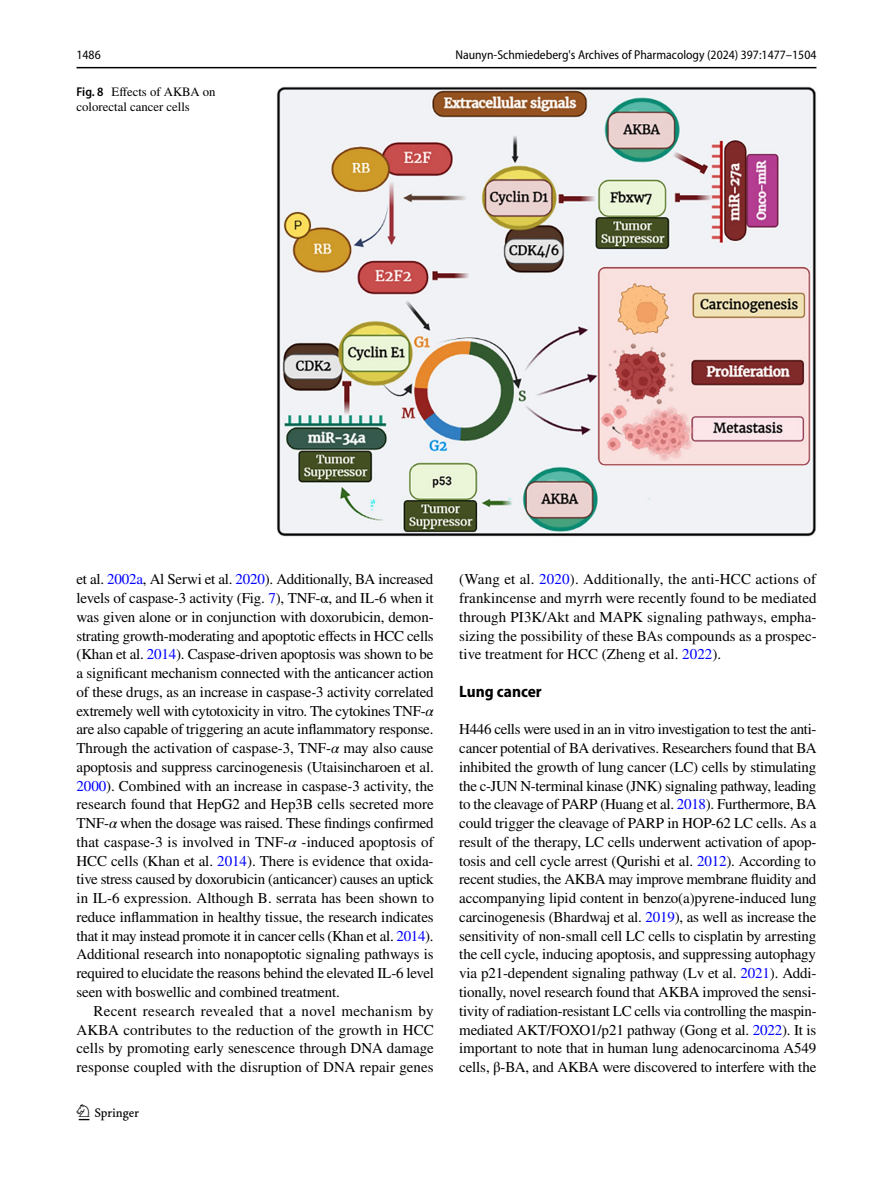
<style>
.page{position:relative;width:893px;height:1187px;background:#fff}
.page>*{position:absolute;margin:0;border:0;box-sizing:border-box;transform-origin:0 0}
.t1{font:22.5px "Springnew Regular 2";color:#000}
.t2{font:700 semi-condensed 16.5px "Myriad Pro";color:#000}
.t3{font:15px/18.8px "STIX";letter-spacing:-.005em;color:#000;text-align:justify}
.t4{font:semi-condensed 12.75px "Myriad Pro";color:#000}
.t5{font:12.75px/15px "STIX";color:#000}
.s1{font-family:"Myriad Pro";font-weight:600;font-stretch:semi-condensed}
.s2{color:#00f}
.s3{font-style:italic}
</style>
<div class="page">
<hr style="left:77px;top:67px;width:739px;height:1px;background:#000">
<img style="left:276px;top:87px;width:540px;height:449px">
<p class="t4" style="left:77px;top:48px;width:26px">1486</p>
<p class="t4" style="left:455px;top:48px;width:362px">Naunyn-Schmiedeberg's Archives of Pharmacology (2024) 397:1477–1504</p>
<p class="t5" style="left:77px;top:85px;width:141px"><span class="s1">Fig. 8</span> Effects of AKBA on colorectal cancer cells</p>
<p class="t3" style="left:77px;top:571px;width:359px">et al. <span class="s2">2002a</span>, Al Serwi et al. <span class="s2">2020</span>). Additionally, BA increased levels of caspase-3 activity (Fig. <span class="s2">7</span>), TNF-α, and IL-6 when it was given alone or in conjunction with doxorubicin, demon&shy;strating growth-moderating and apoptotic effects in HCC cells (Khan et al. <span class="s2">2014</span>). Caspase-driven apoptosis was shown to be a significant mechanism connected with the anticancer action of these drugs, as an increase in caspase-3 activity correlated extremely well with cytotoxicity in vitro. The cytokines TNF-<span class="s3">α </span>are also capable of triggering an acute inflammatory response.<br>Through the activation of caspase-3, TNF-<span class="s3">α</span> may also cause apoptosis and suppress carcinogenesis (Utaisincharoen et al.<br><span class="s2">2000</span>). Combined with an increase in caspase-3 activity, the research found that HepG2 and Hep3B cells secreted more TNF-<span class="s3">α</span> when the dosage was raised. These findings confirmed that caspase-3 is involved in TNF-<span class="s3">α</span> -induced apoptosis of HCC cells (Khan et al. <span class="s2">2014</span>). There is evidence that oxida&shy;tive stress caused by doxorubicin (anticancer) causes an uptick in IL-6 expression. Although B. serrata has been shown to reduce inflammation in healthy tissue, the research indicates that it may instead promote it in cancer cells (Khan et al. <span class="s2">2014</span>).<br>Additional research into nonapoptotic signaling pathways is required to elucidate the reasons behind the elevated IL-6 level seen with boswellic and combined treatment.</p>
<p class="t3" style="left:77px;top:1002px;width:359px;text-indent:17px">Recent research revealed that a novel mechanism by AKBA contributes to the reduction of the growth in HCC cells by promoting early senescence through DNA damage response coupled with the disruption of DNA repair genes</p>
<h1 class="t1" style="left:79px;top:1104px;width:62px">1 3</h1>
<p class="t3" style="left:459px;top:571px;width:359px">(Wang et al. <span class="s2">2020</span>). Additionally, the anti-HCC actions of frankincense and myrrh were recently found to be mediated through PI3K/Akt and MAPK signaling pathways, empha&shy;sizing the possibility of these BAs compounds as a prospec&shy;tive treatment for HCC (Zheng et al. <span class="s2">2022</span>).</p>
<p class="t2" style="left:459px;top:682px;width:84px">Lung cancer</p>
<p class="t3" style="left:459px;top:721px;width:359px">H446 cells were used in an in vitro investigation to test the anti&shy;cancer potential of BA derivatives. Researchers found that BA inhibited the growth of lung cancer (LC) cells by stimulating the c-JUN N-terminal kinase (JNK) signaling pathway, leading to the cleavage of PARP (Huang et al. <span class="s2">2018</span>). Furthermore, BA could trigger the cleavage of PARP in HOP-62 LC cells. As a result of the therapy, LC cells underwent activation of apop&shy;tosis and cell cycle arrest (Qurishi et al. <span class="s2">2012</span>). According to recent studies, the AKBA may improve membrane fluidity and accompanying lipid content in benzo(a)pyrene-induced lung carcinogenesis (Bhardwaj et al. <span class="s2">2019</span>), as well as increase the sensitivity of non-small cell LC cells to cisplatin by arresting the cell cycle, inducing apoptosis, and suppressing autophagy via p21-dependent signaling pathway (Lv et al. <span class="s2">2021</span>). Addi&shy;tionally, novel research found that AKBA improved the sensi&shy;tivity of radiation-resistant LC cells via controlling the maspin&shy;mediated AKT/FOXO1/p21 pathway (Gong et al. <span class="s2">2022</span>). It is important to note that in human lung adenocarcinoma A549 cells, β-BA, and AKBA were discovered to interfere with the</p>
</div>
